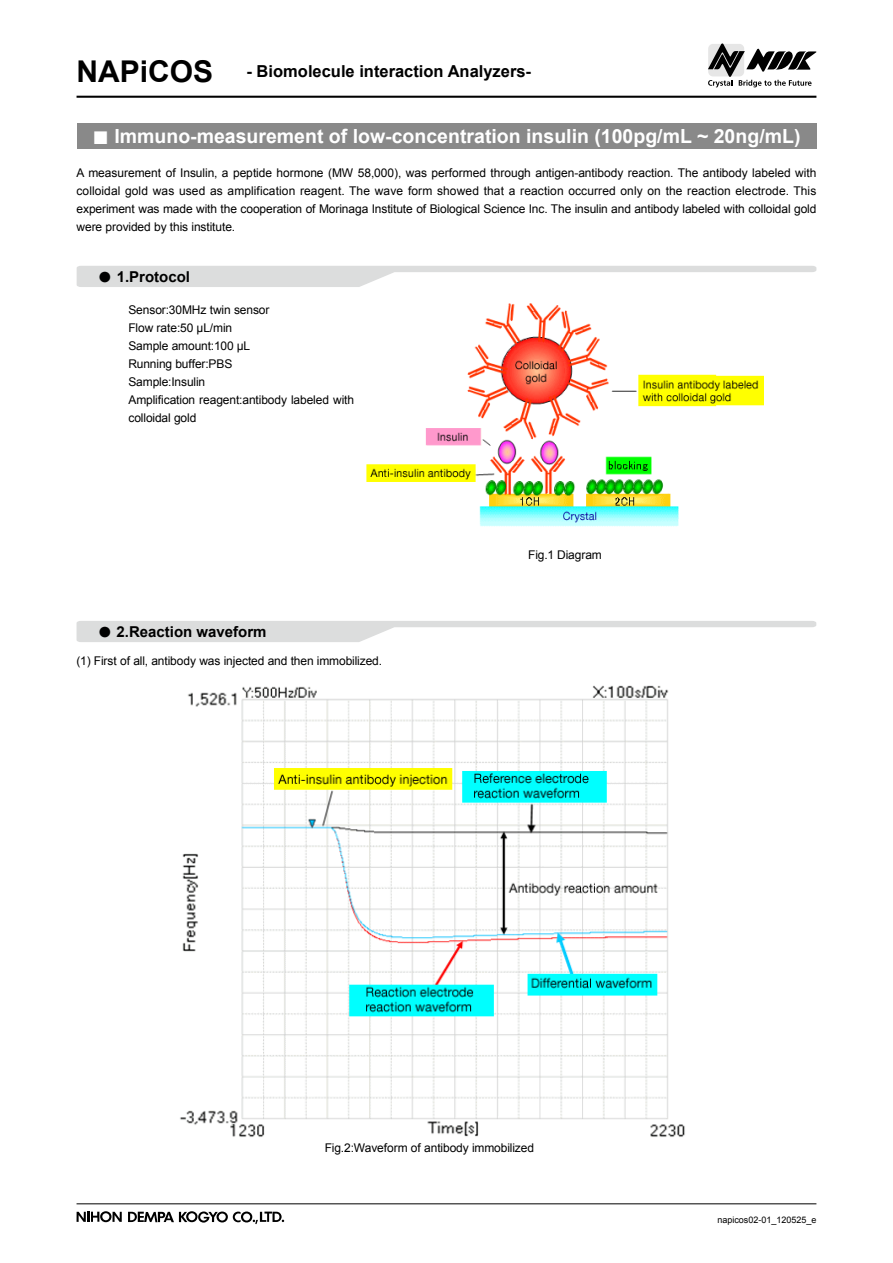
<style>
.page{position:relative;width:893px;height:1263px;background:#fff}
.page>*{position:absolute;margin:0;border:0;box-sizing:border-box;transform-origin:0 0}
.t1{font:700 19.5px "Arial";color:#fff}
.t2{font:700 16.5px "Arial";color:#000}
.t3{font:700 15px "Arial";color:#000}
.t4{font:12px/18px "Arial";letter-spacing:-.01em;color:#000;text-align:justify}
.t5{font:9px "Arial";color:#000}
.s1{font-size:30px}
.s2{font-size:27.3px}
.s3{font-size:24.75px}
</style>
<div class="page">
<hr style="left:77px;top:96px;width:739px;height:2px;background:#000">
<hr style="left:77px;top:1203px;width:739px;height:1px;background:#000">
<svg style="left:708px;top:43px;width:108px;height:44px"></svg>
<svg style="left:77px;top:1211px;width:45px;height:11px"></svg>
<svg style="left:128px;top:1211px;width:156px;height:13px"></svg>
<div style="left:77px;top:123px;width:739px;height:26px;background:#898989"></div>
<img style="left:367px;top:303px;width:396px;height:224px">
<img style="left:180px;top:685px;width:505px;height:452px">
<svg style="left:77px;top:266px;width:739px;height:21px"></svg>
<svg style="left:77px;top:621px;width:739px;height:21px"></svg>
<h2 class="t2" style="left:77px;top:60px;width:456px"><span class="s1">NAPiCOS</span> - Biomolecule interaction Analyzers-</h2>
<h1 class="t1" style="left:92px;top:123px;width:709px"><span class="s2">■</span> Immuno-measurement of low-concentration insulin (100pg/mL ~ 20ng/mL)</h1>
<p class="t4" style="left:76px;top:164px;width:741px">A measurement of Insulin, a peptide hormone (MW 58,000), was performed through antigen-antibody reaction. The antibody labeled with colloidal gold was used as amplification reagent. The wave form showed that a reaction occurred only on the reaction electrode. This experiment was made with the cooperation of Morinaga Institute of Biological Science Inc. The insulin and antibody labeled with colloidal gold were provided by this institute.</p>
<p class="t3" style="left:98px;top:267px;width:94px"><span class="s3">●</span> 1.Protocol</p>
<p class="t4" style="left:128px;top:301px;width:227px;text-align:left">Sensor:30MHz twin sensor<br>Flow rate:50 μL/min<br>Sample amount:100 μL<br>Running buffer:PBS<br>Sample:Insulin<br>Amplification reagent:antibody labeled with colloidal gold</p>
<p class="t3" style="left:97px;top:622px;width:171px"><span class="s3">●</span> 2.Reaction waveform</p>
<p class="t4" style="left:76px;top:652px;width:307px">(1) First of all, antibody was injected and then immobilized.</p>
<p class="t4" style="left:528px;top:546px;width:75px">Fig.1 Diagram</p>
<p class="t4" style="left:325px;top:1139px;width:211px">Fig.2:Waveform of antibody immobilized</p>
<p class="t5" style="left:717px;top:1214px;width:101px">napicos02-01_120525_e</p>
</div>
